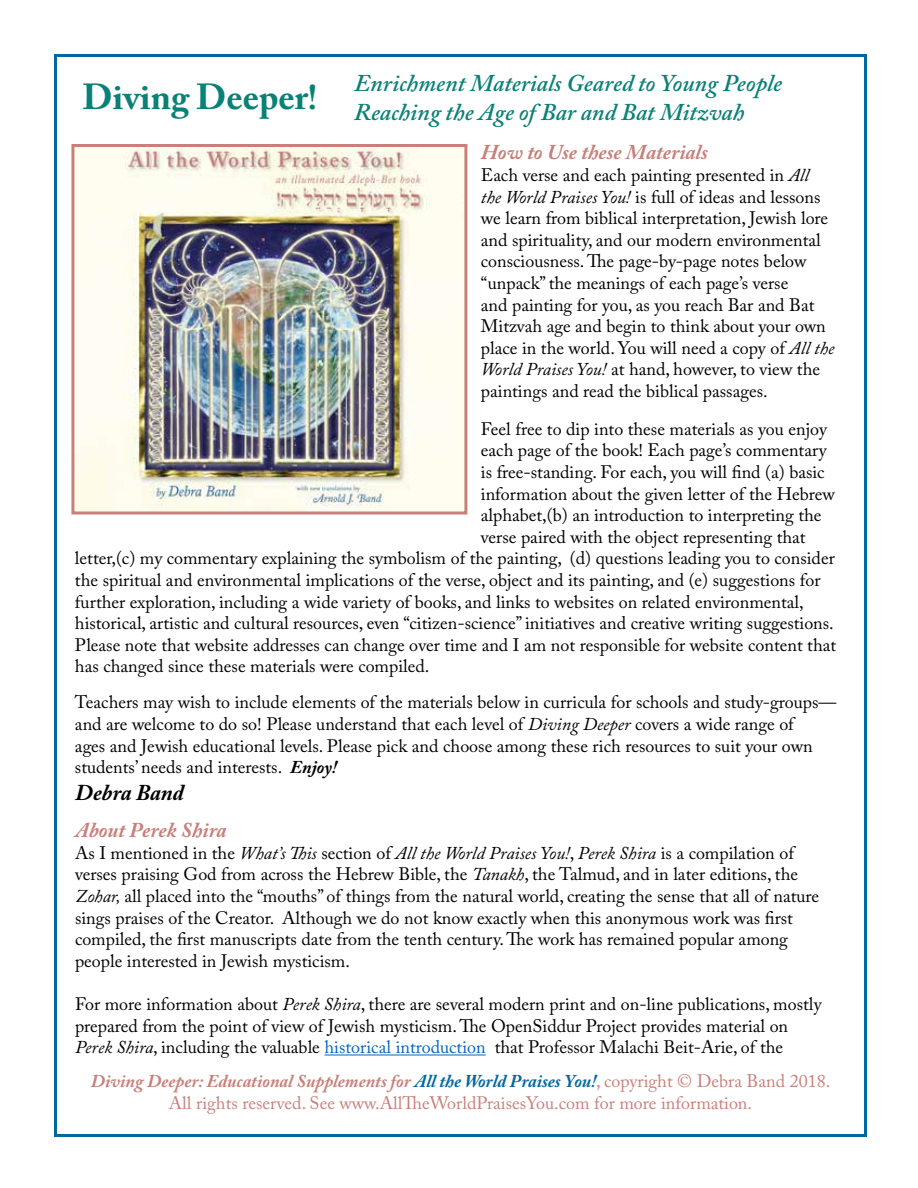
<style>
.page{position:relative;width:918px;height:1188px;background:#fff}
.page>*{position:absolute;margin:0;border:0;box-sizing:border-box;transform-origin:0 0}
.t1{font:700 36px "Adobe Caslon Pro";color:#088176}
.t2{font:italic 600 24px/28.8px "Adobe Caslon Pro";color:#088176}
.t3{font:italic 700 22.5px "Adobe Caslon Pro";color:#000}
.t4{font:italic 700 21px "Adobe Caslon Pro";color:#c8807a}
.t5{font:18px/21.6px "Adobe Caslon Pro";color:#000}
.t6{font:18px/21.6px "Adobe Caslon Pro";color:#c8807a;text-align:center}
.t7{font:18px "Adobe Caslon Pro";color:#0563c1}
.s1{font-style:italic}
.s2{font-weight:700;font-style:italic}
.s3{font-style:italic;color:#000}
.s4{color:#000}
.s5{font-weight:700;font-style:italic;color:#0068a1}
</style>
<div class="page">
<img style="left:75px;top:148px;width:388px;height:362px">
<div style="left:71px;top:144px;width:396px;height:370px;border:3px solid #c8807a"></div>
<hr style="left:325px;top:1055px;width:161px;height:1px;background:#0563c1">
<h1 class="t1" style="left:82px;top:75px;width:236px">Diving Deeper!</h1>
<h2 class="t2" style="left:354px;top:68px;width:430px">Enrichment Materials Geared to Young People<br>Reaching the Age ofBar and Bat Mitzvah</h2>
<p class="t4" style="left:481px;top:140px;width:228px">How to Use these Materials</p>
<p class="t5" style="left:481px;top:164px;width:355px">Each verse and each painting presented in <span class="s1">All<br>the World Praises You!</span> is full of ideas and lessons we learn from biblical interpretation, Jewish lore and spirituality, and our modern environmental consciousness.The page-by-page notes below “unpack”the meanings of each pages’ verse<br>and painting for you, as you reach Bar and Bat Mitzvah age and begin to think about your own place in the world. You will need a copy of <span class="s1">All the World Praises You!</span> at hand, however to, view the paintings and read the biblical passages.</p>
<p class="t5" style="left:481px;top:418px;width:347px">Feel free to dip into these materials as you enjoy</p>
<p class="t5" style="left:481px;top:439px;width:347px">each page of the book! Each pages’ commentary</p>
<p class="t5" style="left:481px;top:461px;width:345px">is free-standing. For each, you will find a( ) basic</p>
<p class="t5" style="left:481px;top:483px;width:356px">information about the given letter of the Hebrew</p>
<p class="t5" style="left:481px;top:504px;width:342px">alphabet b(, ) an introduction to interpreting the</p>
<p class="t5" style="left:481px;top:526px;width:326px">verse paired with the object representing that</p>
<p class="t5" style="left:75px;top:547px;width:761px">letter c(, ) my commentary explaining the symbolism of the painting, (d) questions leading you to consider</p>
<p class="t5" style="left:75px;top:569px;width:747px">the spiritual and environmental implications of the verse, object and its painting, and e( ) suggestions for</p>
<p class="t5" style="left:75px;top:591px;width:730px">further exploration, including a wide variety of books, and links to websites on related environmental,</p>
<p class="t5" style="left:75px;top:612px;width:760px">historical, artistic and cultural resources, even “citizen-science”initiatives and creative writing suggestions.</p>
<p class="t5" style="left:75px;top:634px;width:763px">Please note that website addresses can change over time and I am not responsible for website content that</p>
<p class="t5" style="left:75px;top:655px;width:356px">has changed since these materials were compiled.</p>
<p class="t5" style="left:75px;top:691px;width:763px">Teachers may wish to include elements of the materials below in curricula for schools and study-groups— and are welcome to do so! Please understand that each level of <span class="s1">Diving Deeper</span> covers a wide range of<br>ages and Jewish educational levels. Please pick and choose among these rich resources to suit your own students’needs and interests. <span class="s2">Enjoy!</span></p>
<p class="t3" style="left:75px;top:779px;width:110px">Debra Band</p>
<p class="t4" style="left:75px;top:818px;width:153px">About Perek Shira</p>
<p class="t5" style="left:75px;top:842px;width:746px">As I mentioned in the <span class="s1">Whats’ This</span> section of <span class="s1">All the World Praises You</span> ,<span class="s1">! Perek Shira</span> is a compilation of verses praising God from across the Hebrew Bible, the <span class="s1">Tanakh</span>, the Talmud, and in later editions, the <span class="s1">Zohar,</span> all placed into the “mouths”of things from the natural world, creating the sense that all of nature sings praises of the Creator. Although we do not know exactly when this anonymous work was first compiled, the first manuscripts date from the tenth century.The work has remained popular among people interested in Jewish mysticism.</p>
<p class="t5" style="left:75px;top:993px;width:748px">For more information about <span class="s1">Perek Shira</span>, there are several modern print and on-line publications, mostly</p>
<p class="t5" style="left:75px;top:1015px;width:715px">prepared from the point of view ofJewish mysticism.The OpenSiddur Project provides material on</p>
<p class="t5" style="left:495px;top:1036px;width:290px">that Professor Malachi Beit-Arie, of the</p>
<p class="t7" style="left:75px;top:1036px;width:412px"><span class="s3">Perek Shira</span><span class="s4">, including the valuable</span> historical introduction</p>
<p class="t6" style="left:91px;top:1070px;width:741px"><span class="s2">Diving Deeper: Educational Supplementsfor</span> <span class="s5">All the World Praises You</span> ,<span class="s5">!</span> copyright © Debra Band 2018.<br>All rights reserved. See www.AllTheWorldPraisesYou.com for more information.</p>
</div>
